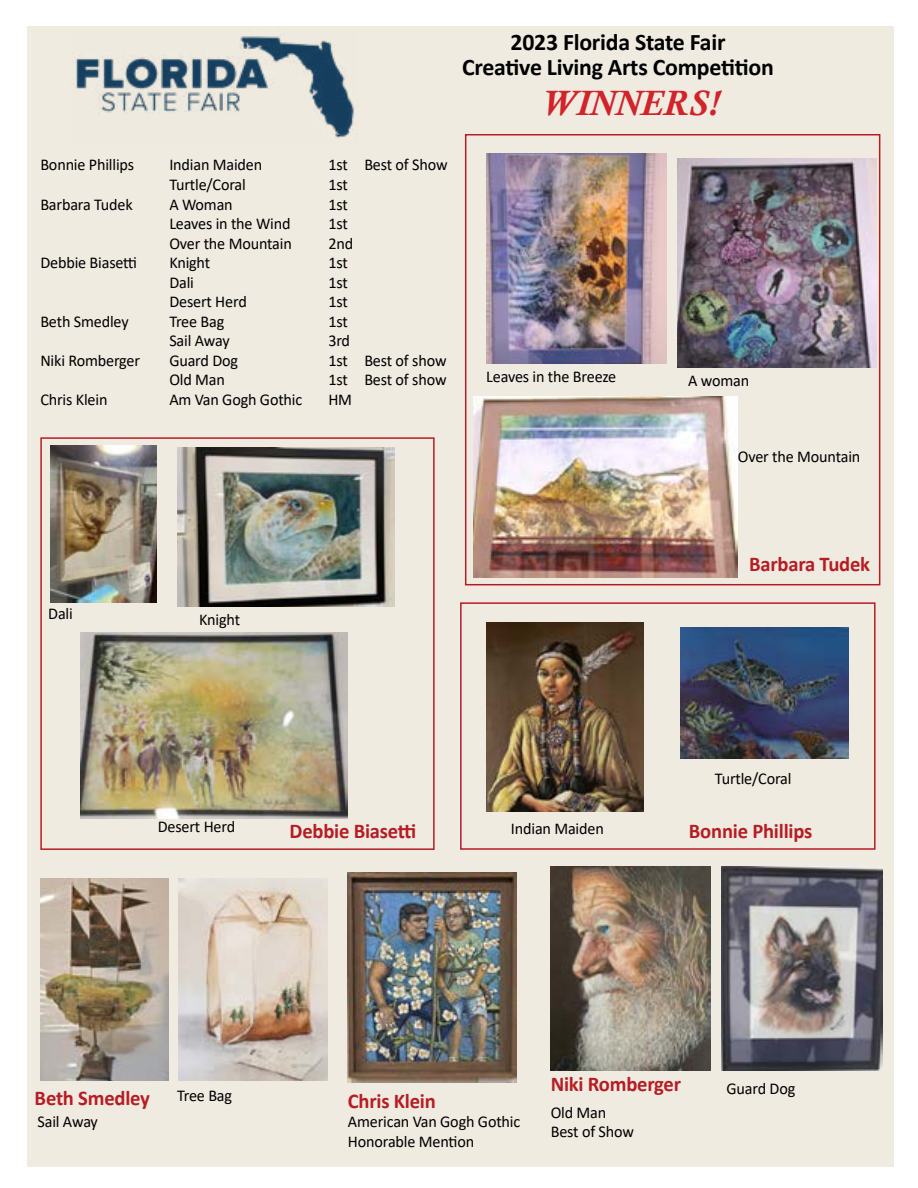
<style>
.page{position:relative;width:918px;height:1188px;background:#fff}
.page>*{position:absolute;margin:0;border:0;box-sizing:border-box;transform-origin:0 0}
.t1{font:italic 700 36px "Calisto";color:#d2232a}
.t2{font:700 23.85px/24.8px "Calibri";letter-spacing:-.01em;color:#000;text-align:center}
.t3{font:700 21px "Calibri";letter-spacing:-.01em;color:#b61c24}
.t4{font:16.5px/19.5px "Calibri";letter-spacing:-.01em;color:#000}
</style>
<div class="page">
<div style="left:27px;top:26px;width:866px;height:1140px;background:#efebe0"></div>
<div style="left:465px;top:134px;width:415px;height:451px;border:2px solid #b61c24"></div>
<div style="left:460px;top:602px;width:416px;height:248px;border:2px solid #b61c24"></div>
<div style="left:40px;top:437px;width:395px;height:413px;border:2px solid #b61c24"></div>
<img style="left:76px;top:36px;width:278px;height:102px">
<img style="left:81px;top:633px;width:267px;height:186px">
<img style="left:486px;top:153px;width:180px;height:211px">
<img style="left:50px;top:445px;width:107px;height:157px">
<img style="left:177px;top:447px;width:217px;height:160px">
<img style="left:677px;top:158px;width:199px;height:210px">
<img style="left:473px;top:396px;width:265px;height:182px">
<img style="left:348px;top:873px;width:168px;height:209px">
<img style="left:722px;top:866px;width:160px;height:205px">
<img style="left:550px;top:866px;width:161px;height:205px">
<img style="left:40px;top:878px;width:129px;height:202px">
<img style="left:179px;top:878px;width:149px;height:202px">
<img style="left:486px;top:622px;width:158px;height:189px">
<img style="left:680px;top:628px;width:169px;height:130px">
<h2 class="t2" style="left:462px;top:30px;width:313px">2023 Florida State Fair<br>Creative Living Arts Competition</h2>
<p class="t4" style="left:40px;top:155px;width:95px">Bonnie Phillips</p>
<p class="t4" style="left:169px;top:155px;width:95px">Indian Maiden</p>
<p class="t4" style="left:328px;top:155px;width:121px">1st Best of Show</p>
<p class="t4" style="left:169px;top:174px;width:78px">Turtle/Coral</p>
<p class="t4" style="left:328px;top:174px;width:21px">1st</p>
<p class="t4" style="left:40px;top:194px;width:94px">Barbara Tudek</p>
<p class="t4" style="left:169px;top:194px;width:65px">A Woman</p>
<p class="t4" style="left:328px;top:194px;width:21px">1st</p>
<p class="t4" style="left:169px;top:213px;width:123px">Leaves in the Wind</p>
<p class="t4" style="left:328px;top:213px;width:21px">1st</p>
<p class="t4" style="left:169px;top:233px;width:124px">Over the Mountain</p>
<p class="t4" style="left:328px;top:233px;width:26px">2nd</p>
<p class="t4" style="left:40px;top:253px;width:98px">Debbie Biasetti</p>
<p class="t4" style="left:169px;top:253px;width:42px">Knight</p>
<p class="t4" style="left:328px;top:253px;width:21px">1st</p>
<p class="t4" style="left:169px;top:272px;width:26px">Dali</p>
<p class="t4" style="left:328px;top:272px;width:21px">1st</p>
<p class="t4" style="left:169px;top:292px;width:79px">Desert Herd</p>
<p class="t4" style="left:328px;top:292px;width:21px">1st</p>
<p class="t4" style="left:40px;top:311px;width:90px">Beth Smedley</p>
<p class="t4" style="left:169px;top:311px;width:57px">Tree Bag</p>
<p class="t4" style="left:328px;top:311px;width:21px">1st</p>
<p class="t4" style="left:169px;top:331px;width:62px">Sail Away</p>
<p class="t4" style="left:328px;top:331px;width:23px">3rd</p>
<p class="t4" style="left:40px;top:350px;width:101px">Niki Romberger</p>
<p class="t4" style="left:169px;top:350px;width:70px">Guard Dog</p>
<p class="t4" style="left:328px;top:350px;width:120px">1st Best of show</p>
<p class="t4" style="left:169px;top:370px;width:57px">Old Man</p>
<p class="t4" style="left:328px;top:370px;width:120px">1st Best of show</p>
<p class="t4" style="left:40px;top:389px;width:69px">Chris Klein</p>
<p class="t4" style="left:169px;top:389px;width:135px">Am Van Gogh Gothic</p>
<p class="t4" style="left:328px;top:389px;width:25px">HM</p>
<p class="t4" style="left:48px;top:604px;width:26px">Dali</p>
<p class="t4" style="left:199px;top:609px;width:42px">Knight</p>
<h1 class="t1" style="left:541px;top:82px;width:178px">WINNERS!</h1>
<p class="t4" style="left:486px;top:366px;width:132px">Leaves in the Breeze</p>
<p class="t4" style="left:688px;top:371px;width:63px">A woman</p>
<p class="t4" style="left:738px;top:447px;width:124px">Over the Mountain</p>
<p class="t3" style="left:749px;top:549px;width:122px">Barbara Tudek</p>
<p class="t4" style="left:715px;top:768px;width:78px">Turtle/Coral</p>
<p class="t4" style="left:158px;top:816px;width:79px">Desert Herd</p>
<p class="t4" style="left:511px;top:819px;width:95px">Indian Maiden</p>
<p class="t3" style="left:290px;top:816px;width:128px">Debbie Biasetti</p>
<p class="t3" style="left:689px;top:816px;width:125px">Bonnie Phillips</p>
<p class="t3" style="left:35px;top:1083px;width:117px">Beth Smedley</p>
<p class="t4" style="left:38px;top:1111px;width:62px">Sail Away</p>
<p class="t4" style="left:177px;top:1085px;width:57px">Tree Bag</p>
<p class="t3" style="left:348px;top:1086px;width:89px">Chris Klein</p>
<p class="t4" style="left:348px;top:1112px;width:174px">American Van Gogh Gothic<br>Honorable Mention</p>
<p class="t3" style="left:551px;top:1069px;width:132px">Niki Romberger</p>
<p class="t4" style="left:551px;top:1102px;width:85px">Old Man<br>Best of Show</p>
<p class="t4" style="left:727px;top:1079px;width:70px">Guard Dog</p>
</div>
